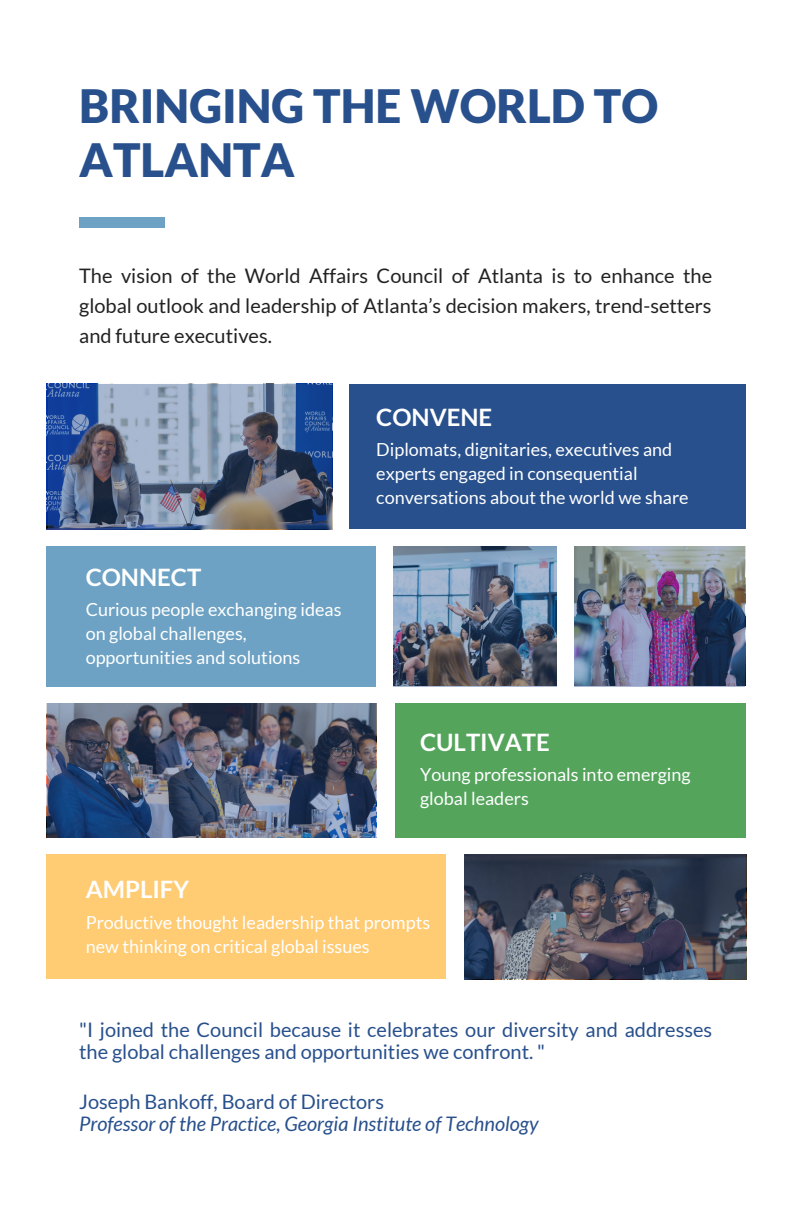
<style>
.page{position:relative;width:792px;height:1224px;background:#fff}
.page>*{position:absolute;margin:0;border:0;box-sizing:border-box;transform-origin:0 0}
.t1{font:900 46px/54px "Lato";color:#28508c}
.t2{font:700 24px "Lato";color:#fff}
.t3{font:20px/30px "Lato";color:#222;text-align:justify}
.t4{font:20px/22.4px "Lato";color:#28508c}
.t5{font:italic 20px "Lato";color:#28508c}
.t6{font:18px/24px "Lato";color:#fff}
</style>
<div class="page">
<div style="left:79px;top:217px;width:86px;height:11px;background:#6da2c4"></div>
<div style="left:350px;top:384px;width:396px;height:144px;background:#28508c"></div>
<div style="left:46px;top:546px;width:329px;height:140px;background:#6da2c4"></div>
<div style="left:395px;top:704px;width:350px;height:133px;background:#54a45c"></div>
<div style="left:46px;top:855px;width:399px;height:124px;background:#ffcb73"></div>
<img style="left:48px;top:384px;width:284px;height:144px">
<img style="left:47px;top:704px;width:329px;height:133px">
<svg style="left:464px;top:855px;width:282px;height:124px;background:#464a5a"></svg>
<img style="left:393px;top:546px;width:163px;height:140px">
<img style="left:575px;top:546px;width:170px;height:140px">
<p class="t1" style="left:79px;top:78px;width:581px">BRINGING THE WORLD TO<br>ATLANTA</p>
<p class="t3" style="left:79px;top:261px;width:635px">The vision of the World Affairs Council of Atlanta is to enhance the global outlook and leadership of Atlanta’s decision makers, trend-setters and future executives.</p>
<p class="t2" style="left:376px;top:403px;width:118px">CONVENE</p>
<p class="t2" style="left:86px;top:562px;width:117px">CONNECT</p>
<p class="t6" style="left:86px;top:597px;width:257px">Curious people exchanging ideas on global challenges, opportunities and solutions</p>
<p class="t6" style="left:376px;top:437px;width:314px">Diplomats, dignitaries, executives and experts engaged in consequential conversations about the world we share</p>
<p class="t2" style="left:420px;top:728px;width:131px">CULTIVATE</p>
<p class="t6" style="left:420px;top:762px;width:272px">Young professionals into emerging global leaders</p>
<p class="t2" style="left:86px;top:875px;width:105px">AMPLIFY</p>
<p class="t6" style="left:86px;top:910px;width:346px">Productive thought leadership that prompts new thinking on critical global issues</p>
<p class="t4" style="left:79px;top:1018px;width:635px">"I joined the Council because it celebrates our diversity and addresses the global challenges and opportunities we confront. "</p>
<p class="t4" style="left:79px;top:1090px;width:306px">Joseph Bankoff, Board of Directors</p>
<p class="t5" style="left:79px;top:1112px;width:461px">Professor of the Practice, Georgia Institute of Technology</p>
</div>
